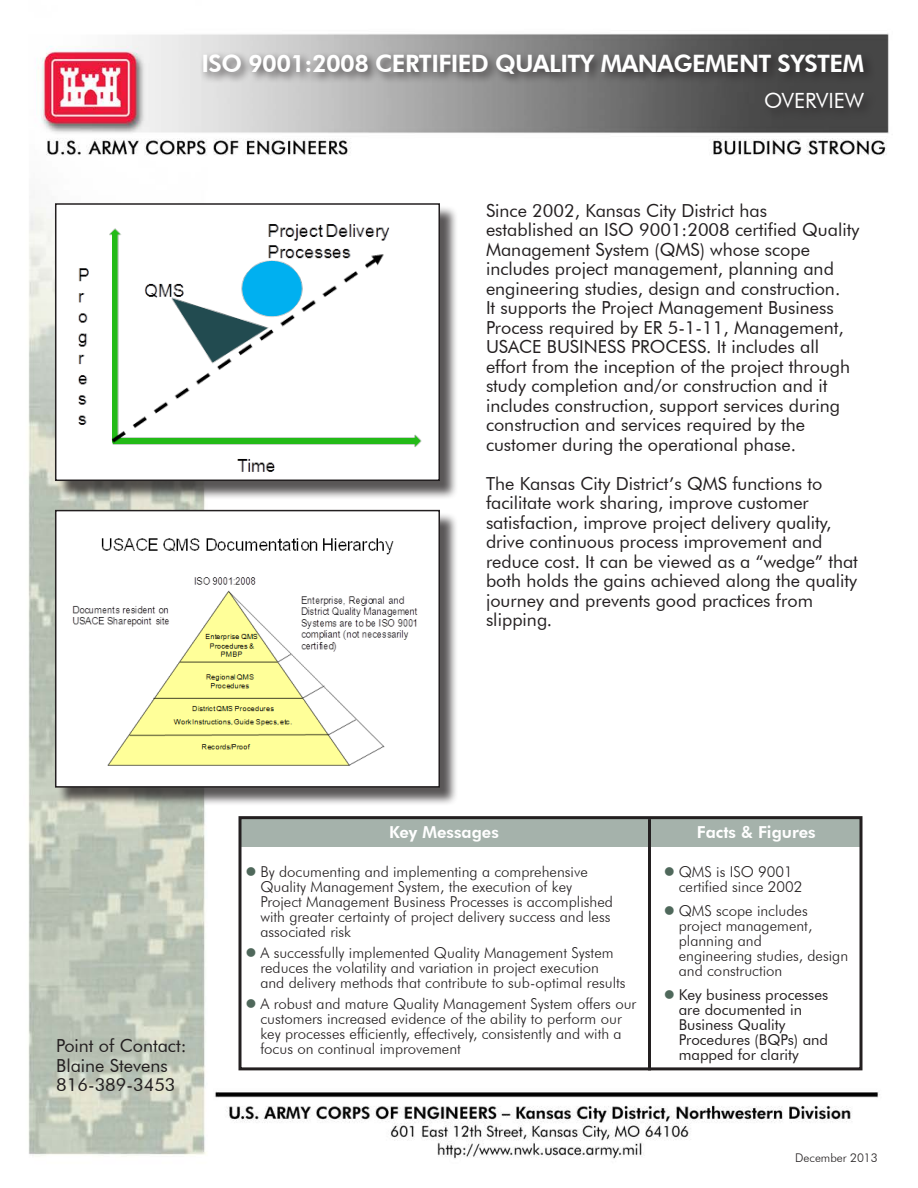
<style>
.page{position:relative;width:918px;height:1188px;background:#fff}
.page>*{position:absolute;margin:0;border:0;box-sizing:border-box;transform-origin:0 0}
.t1{font:800 24px "Futura BT";letter-spacing:-.025em;color:#fff}
.t2{font:21px "Futura BT";color:#fff}
.t3{font:18px/19.5px "Futura BT";color:#231f20}
.t4{font:800 16.5px "Futura BT";color:#fff}
.t5{font:300 15px/15px "Futura BT";color:#231f20}
.t6{font:15px/15px "Futura BT";color:#231f20}
.t7{font:300 12px "Futura BT";color:#231f20}
.s1{color:#4f685b}
</style>
<div class="page">
<img style="left:28px;top:33px;width:861px;height:1126px">
<div style="left:199px;top:51px;width:677px;height:70px;background:#231f20;opacity:.75"></div>
<div style="left:57px;top:206px;width:401px;height:294px;background:#231f20;opacity:.75"></div>
<div style="left:56px;top:204px;width:383px;height:276px;background:#fff"></div>
<div style="left:55px;top:203px;width:385px;height:278px;border:2px solid #231f20"></div>
<img style="left:67px;top:224px;width:355px;height:257px">
<div style="left:57px;top:512px;width:401px;height:294px;background:#231f20;opacity:.75"></div>
<div style="left:56px;top:511px;width:383px;height:276px;background:#fff"></div>
<div style="left:55px;top:510px;width:385px;height:278px;border:2px solid #231f20"></div>
<img style="left:72px;top:538px;width:346px;height:228px">
<div style="left:240px;top:819px;width:621px;height:28px;background:#a5b2ab"></div>
<div style="left:238px;top:816px;width:624px;height:254px;border:3px solid #231f20"></div>
<hr style="left:648px;top:819px;width:3px;height:251px;background:#231f20">
<svg style="left:675px;top:1000px;width:15px;height:1px"></svg>
<svg style="left:257px;top:877px;width:15px;height:1px"></svg>
<svg style="left:257px;top:958px;width:15px;height:1px"></svg>
<svg style="left:257px;top:1009px;width:15px;height:1px"></svg>
<p class="t1" style="left:201px;top:49px;width:664px">ISO 9001:2008 CERTIFIED QUALITY MANAGEMENT SYSTEM</p>
<p class="t2" style="left:764px;top:88px;width:101px">OVERVIEW</p>
<p class="t3" style="left:486px;top:201px;width:375px">Since 2002, Kansas City District has<br>established an ISO 9001:2008 certified Quality Management System (QMS) whose scope includes project management, planning and engineering studies, design and construction.<br>It supports the Project Management Business Process required by ER 5-1-11, Management, USACE BUSINESS PROCESS. It includes all effort from the inception of the project through study completion and/or construction and it includes construction, support services during construction and services required by the customer during the operational phase.</p>
<p class="t3" style="left:486px;top:474px;width:373px">The Kansas City District’s QMS functions to facilitate work sharing, improve customer satisfaction, improve project delivery quality, drive continuous process improvement and reduce cost. It can be viewed as a “wedge” that both holds the gains achieved along the quality journey and prevents good practices from slipping.</p>
<p class="t3" style="left:56px;top:1036px;width:132px">Point of Contact:</p>
<p class="t3" style="left:56px;top:1056px;width:113px">Blaine Stevens</p>
<p class="t3" style="left:56px;top:1075px;width:121px">816-389-3453</p>
<p class="t4" style="left:389px;top:822px;width:111px">Key Messages</p>
<p class="t4" style="left:697px;top:822px;width:120px">Facts &amp; Figures</p>
<p class="t5" style="left:260px;top:864px;width:354px;text-indent:-15px"><span class="s1">●</span> By documenting and implementing a comprehensive Quality Management System, the execution of key Project Management Business Processes is accomplished with greater certainty of project delivery success and less associated risk</p>
<p class="t5" style="left:260px;top:945px;width:367px;text-indent:-15px"><span class="s1">●</span> A successfully implemented Quality Management System reduces the volatility and variation in project execution and delivery methods that contribute to sub-optimal results</p>
<p class="t5" style="left:260px;top:996px;width:377px;text-indent:-15px"><span class="s1">●</span> A robust and mature Quality Management System offers our customers increased evidence of the ability to perform our key processes efficiently, effectively, consistently and with a focus on continual improvement</p>
<p class="t5" style="left:679px;top:864px;width:125px;text-indent:-15px"><span class="s1">●</span> QMS is ISO 9001 certified since 2002</p>
<p class="t5" style="left:679px;top:903px;width:171px;text-indent:-15px"><span class="s1">●</span> QMS scope includes project management, planning and<br>engineering studies, design and construction</p>
<p class="t6" style="left:679px;top:987px;width:151px;text-indent:-15px"><span class="s1">●</span> Key business processes are documented in<br>Business Quality<br>Procedures (BQPs) and mapped for clarity</p>
<p class="t7" style="left:795px;top:1151px;width:84px">December 2013</p>
</div>
